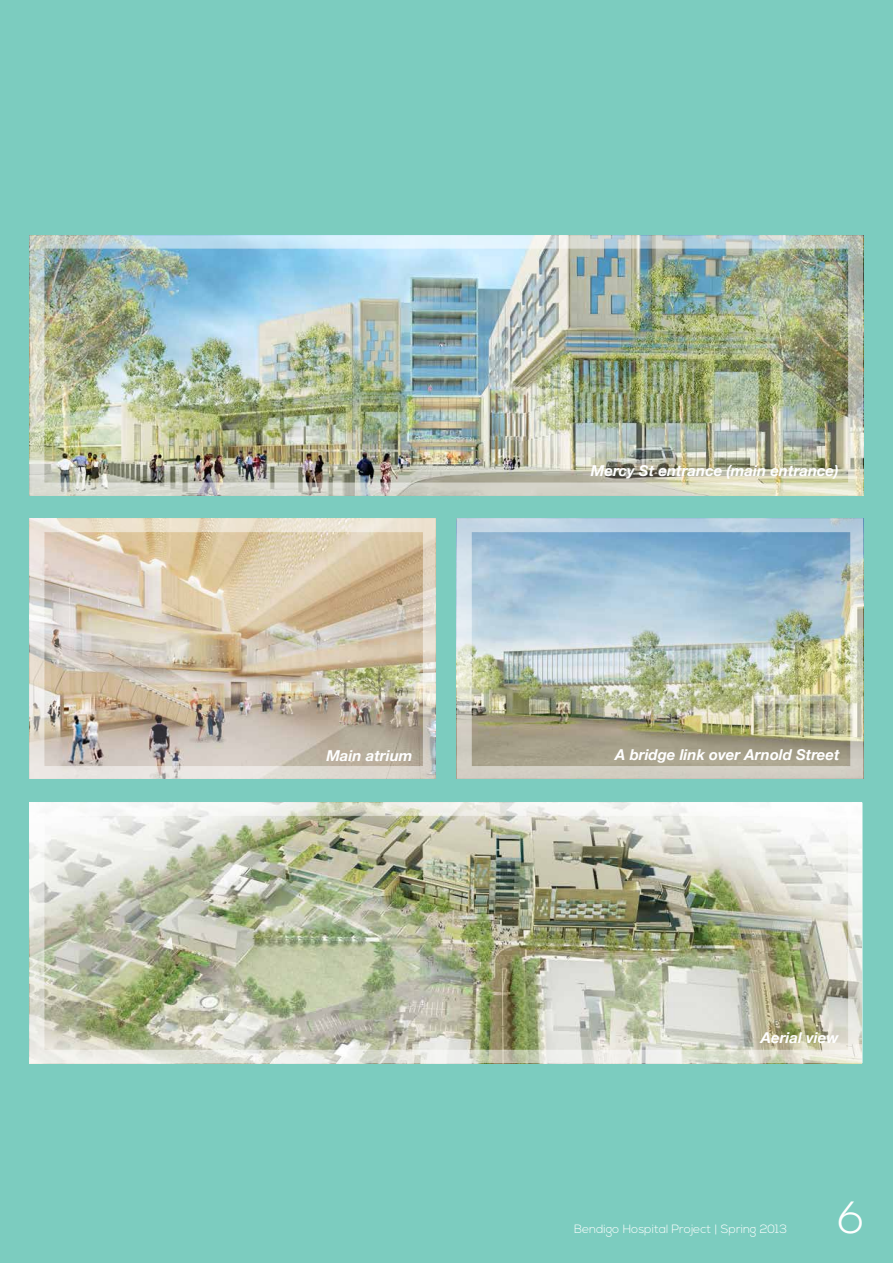
<style>
.page{position:relative;width:893px;height:1263px;background:#7cccbf}
.page>*{position:absolute;margin:0;border:0;box-sizing:border-box;transform-origin:0 0}
.t1{font:45px "Novecentowide";color:#fff}
.t2{font:italic 700 15px "Helvetica Neue";color:#fff}
.t3{font:300 12px "Nexa";color:#fff}
</style>
<div class="page">
<img style="left:30px;top:235px;width:833px;height:261px">
<img style="left:457px;top:518px;width:406px;height:261px">
<img style="left:30px;top:518px;width:406px;height:261px">
<img style="left:30px;top:802px;width:833px;height:261px">
<p class="t2" style="left:326px;top:743px;width:88px">Main atrium</p>
<p class="t2" style="left:591px;top:458px;width:249px">Mercy St entrance (main entrance)</p>
<p class="t2" style="left:615px;top:743px;width:226px">A bridge link over Arnold Street</p>
<p class="t2" style="left:761px;top:1026px;width:79px">Aerial view</p>
<p class="t3" style="left:574px;top:1222px;width:215px">Bendigo Hospital Project | Spring 2013</p>
<h1 class="t1" style="left:837px;top:1191px;width:28px">6</h1>
</div>
